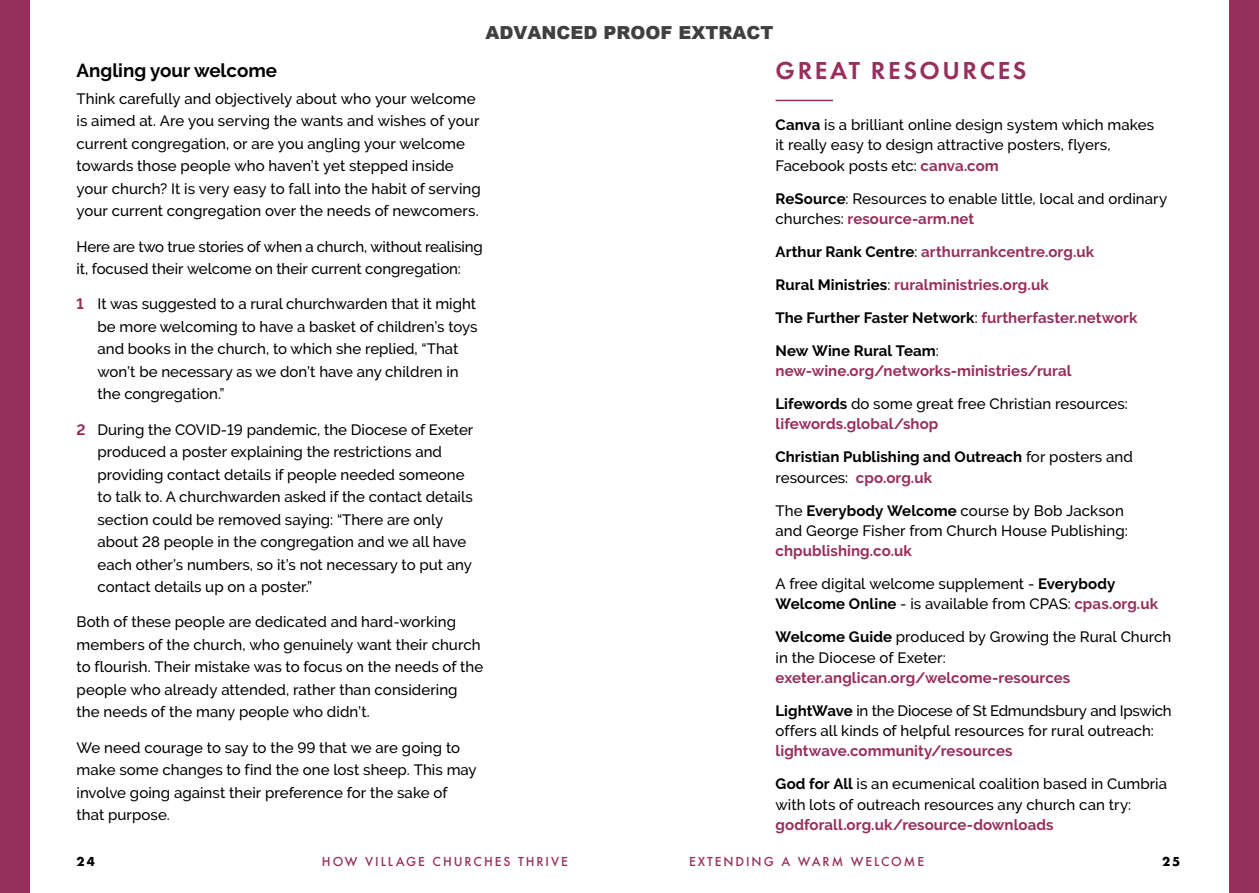
<style>
.page{position:relative;width:1259px;height:893px;background:#fff}
.page>*{position:absolute;margin:0;border:0;box-sizing:border-box;transform-origin:0 0}
.t1{font:600 25.5px "Futura PT";letter-spacing:.1em;color:#972f5d}
.t2{font:700 18.75px "Raleway";color:#000}
.t3{font:900 18px "Arial";color:#404040}
.t4{font:500 15px/22.5px "Raleway";color:#000}
.t5{font:700 15px/20.2px "Raleway";letter-spacing:.005em;color:#972f5d}
.t6{font:700 15px/20.2px "Raleway";letter-spacing:.005em;color:#000}
.t7{font:500 12px "Futura";letter-spacing:.16em;color:#972f5d}
.t8{font:700 12px "Futura";color:#000}
.s1{font-weight:700;color:#972f5d}
.s2{font-weight:700}
.s3{color:#000}
.s4{font-weight:500;color:#000}
.s5{font-weight:500}
.s6{color:#972f5d}
</style>
<div class="page">
<hr style="left:775px;top:100px;width:58px;height:1px;background:#972f5d">
<div style="left:0;top:0;width:30px;height:893px;background:#972f5d"></div>
<div style="left:1229px;top:0;width:30px;height:893px;background:#972f5d"></div>
<p class="t3" style="left:485px;top:20px;width:290px">ADVANCED PROOF EXTRACT</p>
<p class="t2" style="left:77px;top:60px;width:202px">Angling your welcome</p>
<p class="t4" style="left:77px;top:87px;width:406px">Think carefully and objectively about who your welcome is aimed at. Are you serving the wants and wishes of your current congregation, or are you angling your welcome towards those people who haven’t yet stepped inside your church? It is very easy to fall into the habit of serving your current congregation over the needs of newcomers.</p>
<p class="t4" style="left:77px;top:235px;width:408px">Here are two true stories of when a church, without realising it, focused their welcome on their current congregation:</p>
<p class="t4" style="left:98px;top:293px;width:382px;text-indent:-21px"><span class="s1">1</span> It was suggested to a rural churchwarden that it might be more welcoming to have a basket of children’s toys and books in the church, to which she replied, “That won’t be necessary as we don’t have any children in the congregation.”</p>
<p class="t4" style="left:98px;top:418px;width:377px;text-indent:-21px"><span class="s1">2</span> During the COVID-19 pandemic, the Diocese of Exeter produced a poster explaining the restrictions and providing contact details if people needed someone to talk to. A churchwarden asked if the contact details section could be removed saying: “There are only about 28 people in the congregation and we all have each other’s numbers, so it’s not necessary to put any contact details up on a poster.”</p>
<p class="t4" style="left:77px;top:611px;width:408px">Both of these people are dedicated and hard-working members of the church, who genuinely want their church to flourish. Their mistake was to focus on the needs of the people who already attended, rather than considering the needs of the many people who didn’t.</p>
<p class="t4" style="left:77px;top:736px;width:402px">We need courage to say to the 99 that we are going to make some changes to find the one lost sheep. This may involve going against their preference for the sake of that purpose.</p>
<h1 class="t1" style="left:775px;top:55px;width:252px">GREAT RESOURCES</h1>
<p class="t4" style="left:775px;top:115px;width:380px;line-height:20.2px"><span class="s2">Canva</span> is a brilliant online design system which makes it really easy to design attractive posters, flyers,<br>Facebook posts etc: <span class="s1">canva.com</span></p>
<p class="t4" style="left:775px;top:188px;width:393px;line-height:20.2px"><span class="s2">ReSource</span>: Resources to enable little, local and ordinary churches: <span class="s1">resource-arm.net</span></p>
<p class="t5" style="left:775px;top:241px;width:320px"><span class="s3">Arthur Rank Centre</span><span class="s4">:</span> arthurrankcentre.org.uk</p>
<p class="t5" style="left:775px;top:274px;width:275px"><span class="s3">Rural Ministries</span><span class="s4">:</span> ruralministries.org.uk</p>
<p class="t6" style="left:775px;top:307px;width:363px">The Further Faster Network<span class="s5">:</span> <span class="s6">furtherfaster.network</span></p>
<p class="t5" style="left:775px;top:340px;width:297px"><span class="s3">New Wine Rural Team</span><span class="s4">: </span>new-wine.org/networks-ministries/rural</p>
<p class="t4" style="left:775px;top:394px;width:354px;line-height:20.2px"><span class="s2">Lifewords</span> do some great free Christian resources: <span class="s1">lifewords.global/shop</span></p>
<p class="t6" style="left:775px;top:447px;width:359px">Christian Publishing and Outreach <span class="s5">for posters and resources:</span> <span class="s6">cpo.org.uk</span></p>
<p class="t4" style="left:775px;top:500px;width:354px;line-height:20.2px">The <span class="s2">Everybody Welcome</span> course by Bob Jackson and George Fisher from Church House Publishing:</p>
<p class="t5" style="left:775px;top:541px;width:138px">chpublishing.co.uk</p>
<p class="t4" style="left:775px;top:574px;width:384px;line-height:20.2px">A free digital welcome supplement - <span class="s2">Everybody<br>Welcome Online</span> - is available from CPAS: <span class="s1">cpas.org.uk</span></p>
<p class="t4" style="left:775px;top:627px;width:397px;line-height:20.2px"><span class="s2">Welcome Guide</span> produced by Growing the Rural Church in the Diocese of Exeter:</p>
<p class="t5" style="left:775px;top:667px;width:296px">exeter.anglican.org/welcome-resources</p>
<p class="t4" style="left:775px;top:700px;width:398px;line-height:20.2px"><span class="s2">LightWave</span> in the Diocese of St Edmundsbury and Ipswich offers all kinds of helpful resources for rural outreach:</p>
<p class="t5" style="left:775px;top:741px;width:238px">lightwave.community/resources</p>
<p class="t4" style="left:775px;top:774px;width:393px;line-height:20.2px"><span class="s2">God for All</span> is an ecumenical coalition based in Cumbria with lots of outreach resources any church can try:</p>
<p class="t5" style="left:775px;top:814px;width:280px">godforall.org.uk/resource-downloads</p>
<p class="t8" style="left:77px;top:853px;width:20px">24</p>
<p class="t7" style="left:322px;top:853px;width:247px">HOW VILLAGE CHURCHES THRIVE</p>
<p class="t7" style="left:689px;top:853px;width:237px">EXTENDING A WARM WELCOME</p>
<p class="t8" style="left:1162px;top:853px;width:20px">25</p>
</div>
